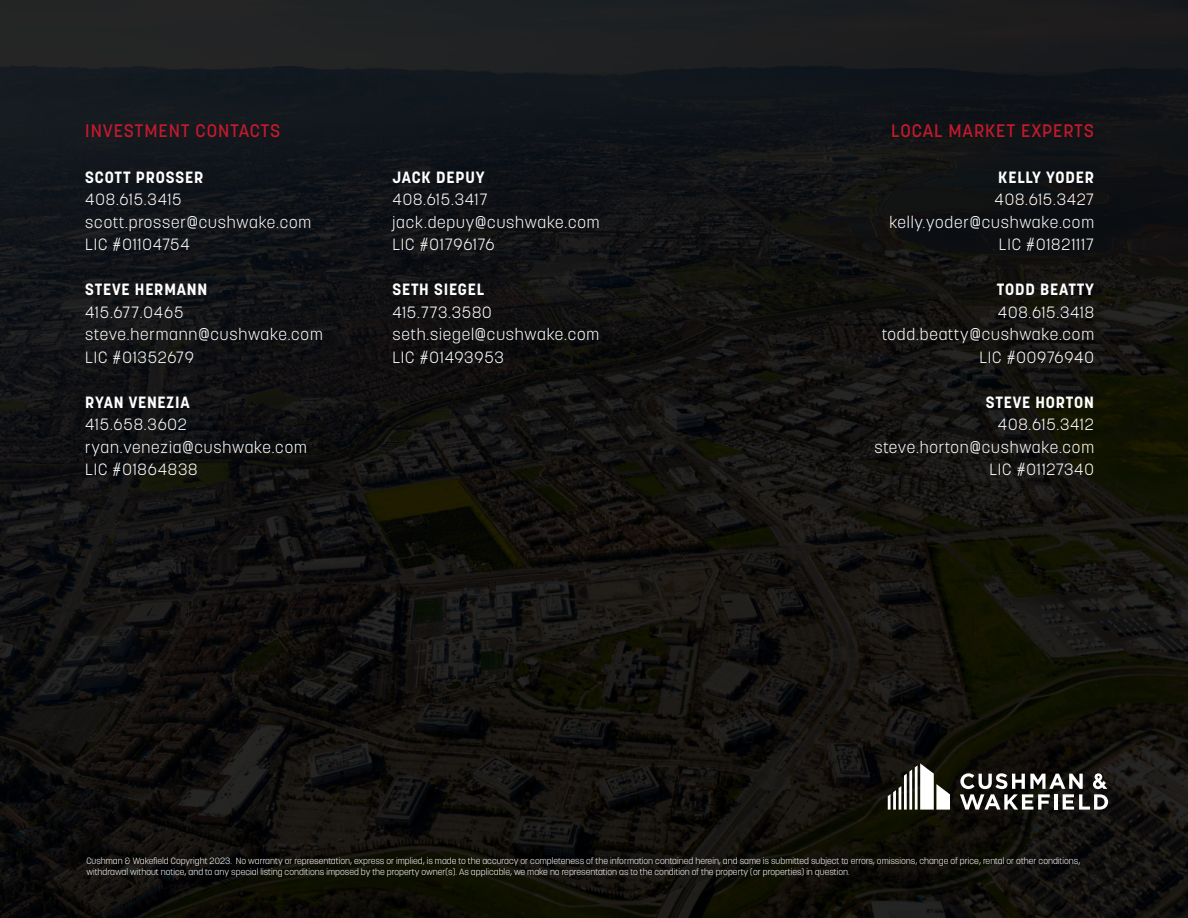
<style>
.page{position:relative;width:1188px;height:918px;background:#fff}
.page>*{position:absolute;margin:0;border:0;box-sizing:border-box;transform-origin:0 0}
.t1{font:500 18px "Korolev";letter-spacing:.05em;color:#c51a2d}
.t2{font:300 16.2px/22.5px "Korolev";letter-spacing:.05em;color:#fff}
.t3{font:700 16.2px "Korolev";letter-spacing:.05em;color:#fff}
.t4{font:300 9px/10.5px "Korolev";color:#fff}
</style>
<div class="page">
<img style="left:0;top:0;width:1188px;height:918px">
<svg style="left:888px;top:763px;width:62px;height:47px"></svg>
<svg style="left:960px;top:773px;width:148px;height:37px"></svg>
<h1 class="t1" style="left:85px;top:119px;width:197px">INVESTMENT CONTACTS</h1>
<h1 class="t1" style="left:891px;top:119px;width:204px">LOCAL MARKET EXPERTS</h1>
<h2 class="t3" style="left:85px;top:167px;width:119px">SCOTT PROSSER</h2>
<h2 class="t2" style="left:85px;top:188px;width:227px">408.615.3415 scott.prosser@cushwake.com<br>LIC #01104754</h2>
<h2 class="t3" style="left:85px;top:279px;width:124px">STEVE HERMANN</h2>
<h2 class="t2" style="left:85px;top:301px;width:239px">415.677.0465 steve.hermann@cushwake.com<br>LIC #01352679</h2>
<h2 class="t3" style="left:85px;top:392px;width:106px">RYAN VENEZIA</h2>
<h2 class="t2" style="left:85px;top:413px;width:223px">415.658.3602 ryan.venezia@cushwake.com<br>LIC #01864838</h2>
<h2 class="t3" style="left:392px;top:167px;width:94px">JACK DEPUY</h2>
<h2 class="t2" style="left:392px;top:188px;width:209px">408.615.3417 jack.depuy@cushwake.com<br>LIC #01796176</h2>
<h2 class="t3" style="left:392px;top:279px;width:93px">SETH SIEGEL</h2>
<h2 class="t2" style="left:392px;top:301px;width:208px">415.773.3580 seth.siegel@cushwake.com<br>LIC #01493953</h2>
<h2 class="t3" style="left:998px;top:167px;width:97px">KELLY YODER</h2>
<h2 class="t2" style="left:889px;top:188px;width:206px;text-align:right">408.615.3427 kelly.yoder@cushwake.com<br>LIC #01821117</h2>
<h2 class="t3" style="left:997px;top:279px;width:99px">TODD BEATTY</h2>
<h2 class="t2" style="left:882px;top:301px;width:214px;text-align:right">408.615.3418 todd.beatty@cushwake.com<br>LIC #00976940</h2>
<h2 class="t3" style="left:986px;top:392px;width:110px">STEVE HORTON</h2>
<h2 class="t2" style="left:875px;top:413px;width:221px;text-align:right">408.615.3412 steve.horton@cushwake.com<br>LIC #01127340</h2>
<p class="t4" style="left:86px;top:856px;width:995px">Cushman &amp; Wakefield Copyright 2023. No warranty or representation, express or implied, is made to the accuracy or completeness of the information contained herein, and same is submitted subject to errors, omissions, change of price, rental or other conditions, withdrawal without notice, and to any special listing conditions imposed by the property owner(s). As applicable, we make no representation as to the condition of the property (or properties) in question.</p>
</div>
